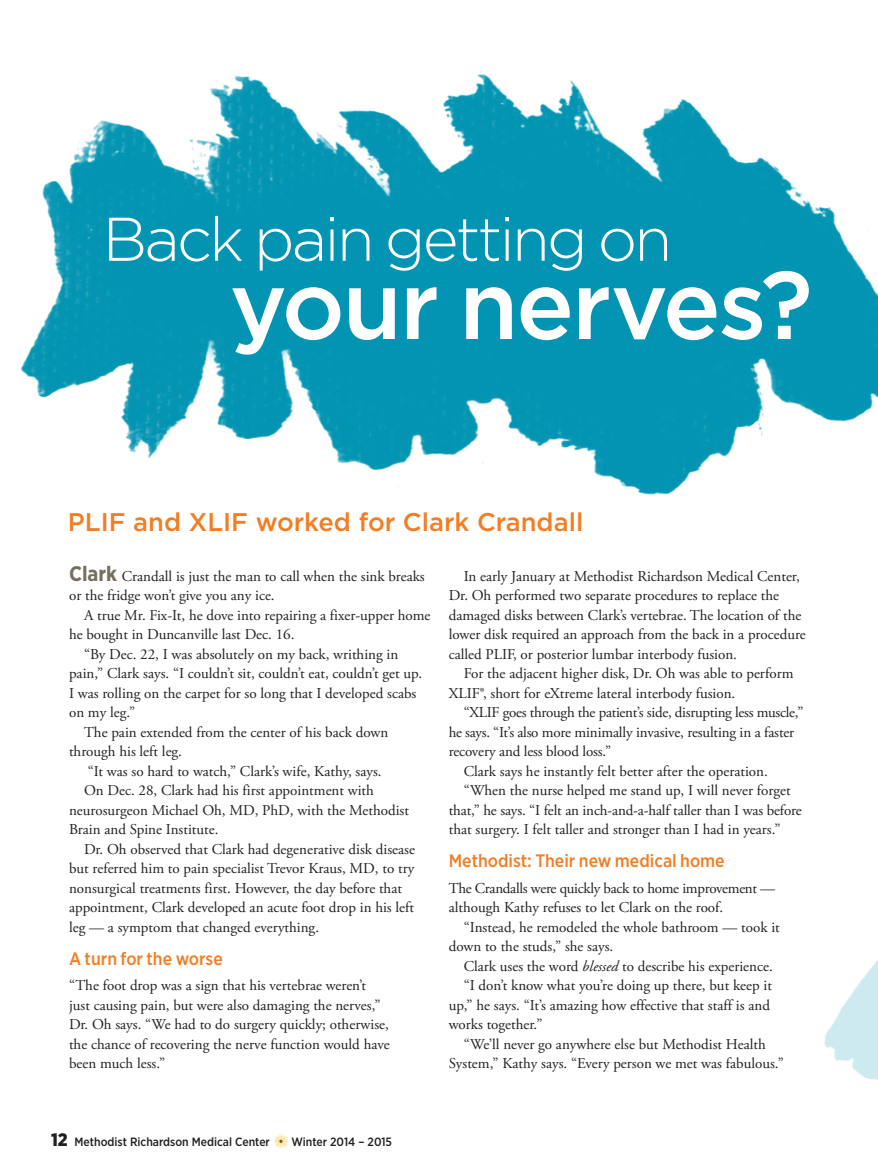
<style>
.page{position:relative;width:878px;height:1175px;background:#fff}
.page>*{position:absolute;margin:0;border:0;box-sizing:border-box;transform-origin:0 0}
._1_head_Bold_met_res{font:500 96px "Gotham";letter-spacing:-.025em;color:#fff}
._1_head_Bold_met_res-2{font:300 61.5px "Gotham";letter-spacing:-.045em;color:#fff}
._1_head_Subhead_met{font:500 25.5px "Gotham";color:#f37d22}
._1_breaker_met__colo{font:500 18px "Gotham Narrow";color:#f37d22}
._1_body_main_met{font:15px/19.5px "Adobe Garamond Pro";color:#231f20}
._1_body_no__met{font:15px/19.5px "Adobe Garamond Pro";color:#231f20}
._1_body_main_met-2{font:15px/19.5px "Adobe Garamond Pro";letter-spacing:-.02em;color:#231f20}
._1_body_no__met-2{font:15px/19.5px "Adobe Garamond Pro";letter-spacing:-.02em;color:#231f20}
._1_body_INTROword_me{font:15px/19.5px "Adobe Garamond Pro";color:#231f20}
.t1{font:500 12px "Gotham Narrow";color:#231f20}
.s1{font-family:"Gotham Narrow";font-weight:700;font-size:21px;color:#776e5e}
.s2{font-style:italic}
.s3{font-weight:900;font-size:18px}
.s4{color:#ffe393}
.s5{font-family:"Meta OT";font-stretch:condensed;font-size:13.5px;color:#7a5739}
</style>
<div class="page">
<img style="left:20px;top:71px;width:858px;height:424px">
<img style="left:824px;top:960px;width:54px;height:120px">
<p class="_1_head_Bold_met_res-2" style="left:103px;top:200px;width:570px">Back pain getting on</p>
<p class="_1_head_Bold_met_res" style="left:230px;top:242px;width:584px">your nerves?</p>
<p class="_1_head_Subhead_met" style="left:68px;top:505px;width:517px">PLIF and XLIF worked for Clark Crandall</p>
<p class="_1_body_INTROword_me" style="left:69px;top:567px;width:357px"><span class="s1">Clark</span> Crandall is just the man to call when the sink breaks or the fridge won’t give you any ice.</p>
<p class="_1_body_main_met" style="left:69px;top:606px;width:363px;text-indent:15px">A true Mr. Fix-It, he dove into repairing a fixer-upper home he bought in Duncanville last Dec. 16.</p>
<p class="_1_body_main_met" style="left:69px;top:645px;width:354px;text-indent:15px">“By Dec. 22, I was absolutely on my back, writhing in pain,” Clark says. “I couldn’t sit, couldn’t eat, couldn’t get up.<br>I was rolling on the carpet for so long that I developed scabs on my leg.”</p>
<p class="_1_body_main_met" style="left:69px;top:723px;width:321px;text-indent:15px">The pain extended from the center of his back down through his left leg.</p>
<p class="_1_body_main_met" style="left:88px;top:762px;width:295px">“It was so hard to watch,” Clark’s wife, Kathy, says.</p>
<p class="_1_body_main_met" style="left:69px;top:781px;width:341px;text-indent:15px">On Dec. 28, Clark had his first appointment with neurosurgeon Michael Oh, MD, PhD, with the Methodist<br>Brain and Spine Institute.</p>
<p class="_1_body_main_met" style="left:69px;top:840px;width:347px;text-indent:15px">Dr. Oh observed that Clark had degenerative disk disease but referred him to pain specialist Trevor Kraus, MD, to try nonsurgical treatments first. However, the day before that appointment, Clark developed an acute foot drop in his left leg — a symptom that changed everything.</p>
<p class="_1_breaker_met__colo" style="left:69px;top:947px;width:155px">A turn for the worse</p>
<p class="_1_body_no__met" style="left:69px;top:976px;width:322px">“The foot drop was a sign that his vertebrae weren’t just causing pain, but were also damaging the nerves,” Dr. Oh says. “We had to do surgery quickly; otherwise, the chance of recovering the nerve function would have been much less.”</p>
<p class="_1_body_main_met" style="left:448px;top:567px;width:358px;text-indent:15px">In early January at Methodist Richardson Medical Center, Dr. Oh performed two separate procedures to replace the damaged disks between Clark’s vertebrae. The location of the lower disk required an approach from the back in a procedure called PLIF, or posterior lumbar interbody fusion.</p>
<p class="_1_body_main_met" style="left:448px;top:664px;width:346px;text-indent:15px">For the adjacent higher disk, Dr. Oh was able to perform<br>XLIF®, short for eXtreme lateral interbody fusion.</p>
<p class="_1_body_main_met-2" style="left:448px;top:703px;width:356px;text-indent:15px">“XLIF goes through the patient’s side, disrupting less muscle,” he says. “It’s also more minimally invasive, resulting in a faster recovery and less blood loss.”</p>
<p class="_1_body_main_met" style="left:464px;top:762px;width:305px">Clark says he instantly felt better after the operation.</p>
<p class="_1_body_main_met" style="left:448px;top:781px;width:354px;text-indent:15px">“When the nurse helped me stand up, I will never forget that,” he says. “I felt an inch-and-a-half taller than I was before that surgery. I felt taller and stronger than I had in years.”</p>
<p class="_1_breaker_met__colo" style="left:448px;top:849px;width:277px">Methodist: Their new medical home</p>
<p class="_1_body_no__met-2" style="left:448px;top:879px;width:328px">The Crandalls were quickly back to home improvement — although Kathy refuses to let Clark on the roof.</p>
<p class="_1_body_main_met" style="left:448px;top:918px;width:332px;text-indent:15px">“Instead, he remodeled the whole bathroom — took it down to the studs,” she says.</p>
<p class="_1_body_main_met" style="left:464px;top:957px;width:310px">Clark uses the word <span class="s2">blessed</span> to describe his experience.</p>
<p class="_1_body_main_met" style="left:448px;top:976px;width:325px;text-indent:15px">“I don’t know what you’re doing up there, but keep it up,” he says. “It’s amazing how effective that staff is and works together.”</p>
<p class="_1_body_main_met" style="left:448px;top:1035px;width:336px;text-align:center">“We’ll never go anywhere else but Methodist Health<br>System,” Kathy says. “Every person we met was fabulous.”</p>
<p class="t1" style="left:51px;top:1134px;width:342px"><span class="s3">12</span> Methodist Richardson Medical Center <span class="s4">❁</span><span class="s5">•</span> Winter 2014 – 2015</p>
</div>
